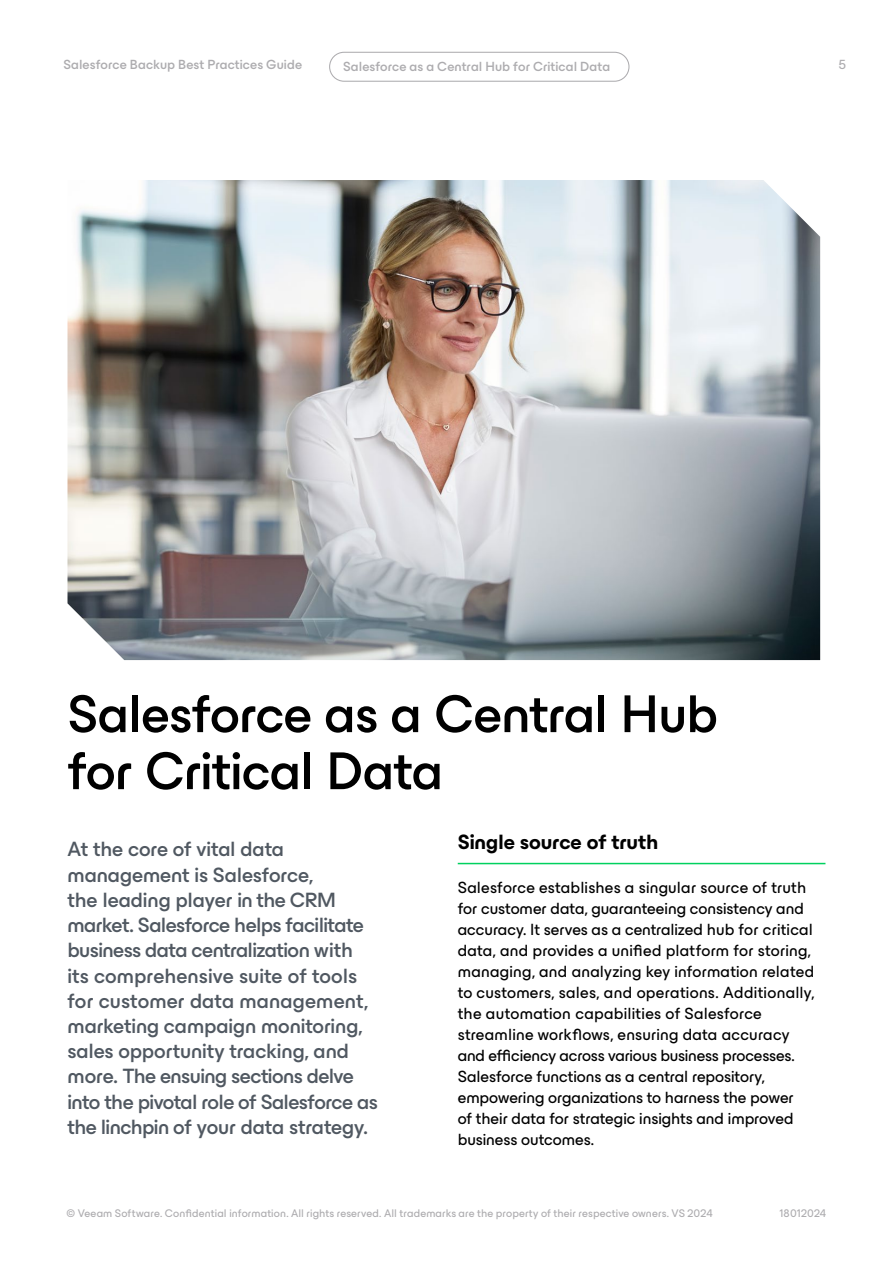
<style>
.page{position:relative;width:893px;height:1263px;background:#fff}
.page>*{position:absolute;margin:0;border:0;box-sizing:border-box;transform-origin:0 0}
.t1{font:500 54px/57px "ES Build";letter-spacing:-.015em;color:#000}
.t2{font:500 21px/25.2px "ES Build";letter-spacing:-.01em;color:#505861}
.t3{font:700 21px "ES Build";letter-spacing:-.005em;color:#000}
.t4{font:16.5px/21px "ES Build";letter-spacing:.005em;color:#000}
.t5{font:500 13.5px "ES Build";letter-spacing:.005em;color:#adacaf}
.t6{font:13.5px "ES Build";color:#adacaf}
.t7{font:11.25px "ES Build";letter-spacing:.01em;color:#adacaf}
</style>
<div class="page">
<hr style="left:458px;top:863px;width:367px;height:1px;background:#00d15f">
<img style="left:68px;top:180px;width:752px;height:480px">
<div style="left:329px;top:52px;width:300px;height:30px;border:1px solid #adacaf;border-radius:14px"></div>
<p class="t5" style="left:63px;top:54px;width:240px">Salesforce Backup Best Practices Guide</p>
<p class="t6" style="left:839px;top:54px;width:9px">5</p>
<p class="t5" style="left:343px;top:55px;width:269px">Salesforce as a Central Hub for Critical Data</p>
<h1 class="t1" style="left:68px;top:680px;width:652px">Salesforce as a Central Hub for Critical Data</h1>
<p class="t2" style="left:68px;top:835px;width:312px">At the core of vital data management is Salesforce,<br>the leading player in the CRM market. Salesforce helps facilitate business data centralization with its comprehensive suite of tools for customer data management, marketing campaign monitoring, sales opportunity tracking, and more. The ensuing sections delve into the pivotal role of Salesforce as the linchpin of your data strategy.</p>
<p class="t3" style="left:458px;top:825px;width:202px">Single source of truth</p>
<p class="t4" style="left:458px;top:875px;width:358px">Salesforce establishes a singular source of truth for customer data, guaranteeing consistency and accuracy. It serves as a centralized hub for critical data, and provides a unified platform for storing, managing, and analyzing key information related to customers, sales, and operations. Additionally, the automation capabilities of Salesforce streamline workflows, ensuring data accuracy and efficiency across various business processes.<br>Salesforce functions as a central repository, empowering organizations to harness the power<br>of their data for strategic insights and improved business outcomes.</p>
<p class="t7" style="left:66px;top:1205px;width:648px">© Veeam Software. Confidential information. All rights reserved. All trademarks are the property of their respective owners. VS 2024</p>
<p class="t7" style="left:779px;top:1204px;width:48px">18012024</p>
</div>
